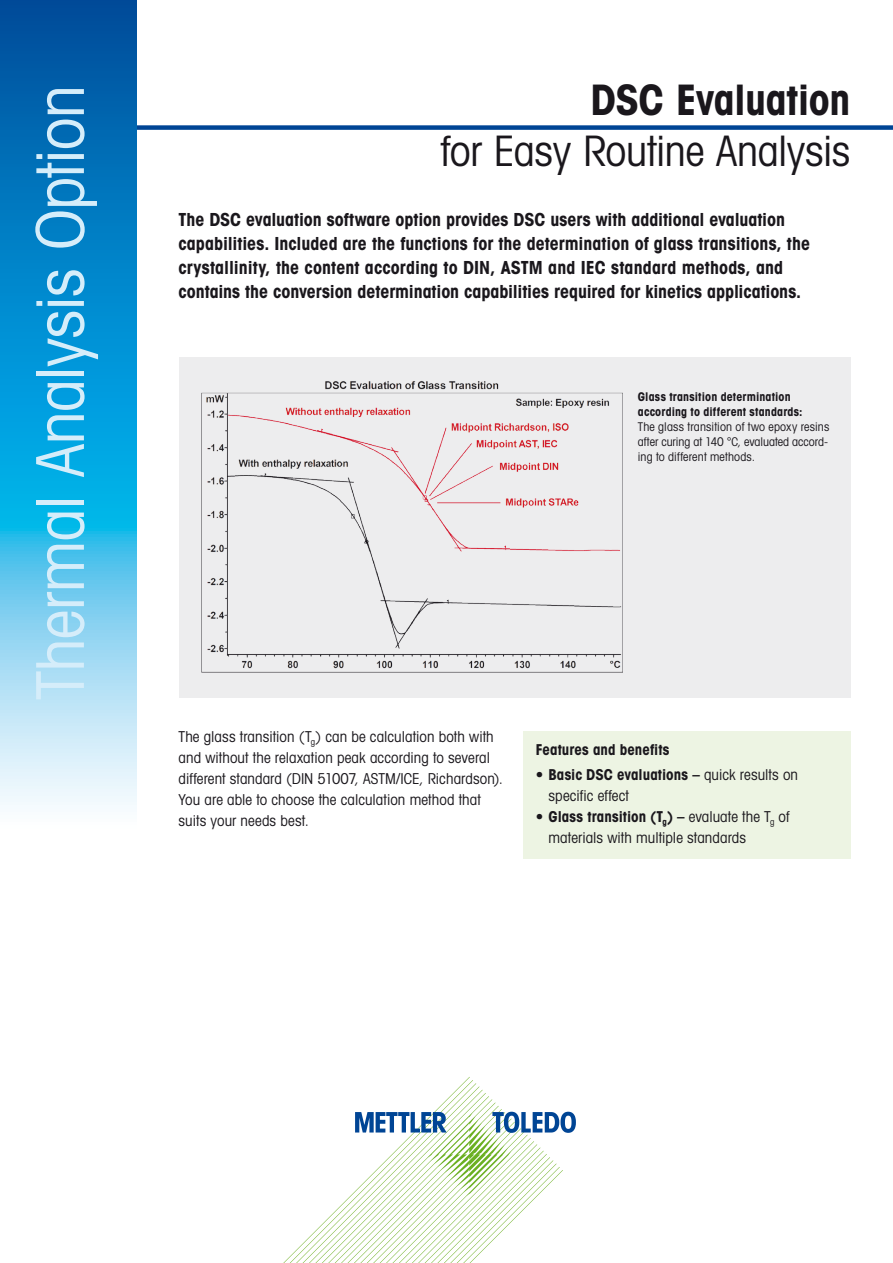
<style>
.page{position:relative;width:893px;height:1263px;background:#fff}
.page>*{position:absolute;margin:0;border:0;box-sizing:border-box;transform-origin:0 0}
.t1{font:66px "Avant Gardefor MT Bk";letter-spacing:-.015em;color:#d5edfa}
.t2{font:42px/51px "Avant Gardefor MT Bk";letter-spacing:-.01em;color:#1a171c;text-align:right}
.Lead_12_16{font:18px/24px "Avant Gardefor MT Bd";color:#1a171c}
.Lead_with_bulletpoin{font:15px/21px "Avant Gardefor MT Bk";letter-spacing:.005em;color:#1a171c}
.Running_Text_10_14{font:15px "Avant Gardefor MT Bd";letter-spacing:.005em;color:#1a171c}
._10_Lead_with_bullet{font:12px/15px "Avant Gardefor MT Bk";letter-spacing:.005em;color:#1a171c;text-align:justify}
._10_Lead_with_bullet-2{font:12px/15px "Avant Gardefor MT Bd";letter-spacing:.015em;color:#1a171c}
.s1{font-family:"Avant Gardefor MT Bd"}
</style>
<div class="page">
<div style="left:111px;top:125px;width:782px;height:5px;background:#004595"></div>
<svg style="left:283px;top:1077px;width:293px;height:186px"></svg>
<svg style="left:0;top:0;width:136px;height:805px"></svg>
<div style="left:523px;top:731px;width:327px;height:128px;background:#edf4e3"></div>
<div style="left:179px;top:357px;width:671px;height:340px;background:#ededee"></div>
<img style="left:202px;top:381px;width:421px;height:292px">
<p class="t1" style="left:19px;top:700px;width:616px;rotate:-90deg">Thermal Analysis Option</p>
<p class="t2" style="left:441px;top:74px;width:411px"><span class="s1">DSC Evaluation<br></span>for Easy Routine Analysis</p>
<p class="Lead_12_16" style="left:179px;top:207px;width:633px">The DSC evaluation software option provides DSC users with additional evaluation capabilities. Included are the functions for the determination of glass transitions, the crystallinity, the content according to DIN, ASTM and IEC standard methods, and contains the conversion determination capabilities required for kinetics applications.</p>
<p class="_10_Lead_with_bullet-2" style="left:638px;top:389px;width:166px">Glass transition determination according to different standards:</p>
<p class="_10_Lead_with_bullet" style="left:638px;top:419px;width:193px">The glass transition of two epoxy resins after curing at 140 °C, evaluated accord&shy;ing to different methods.</p>
<p class="Lead_with_bulletpoin" style="left:179px;top:726px;width:326px">The glass transition (T<sub>g</sub>) can be calculation both with and without the relaxation peak according to several different standard (DIN 51007, ASTM/ICE, Richardson).<br>You are able to choose the calculation method that suits your needs best.</p>
<p class="Running_Text_10_14" style="left:536px;top:740px;width:135px">Features and benefits</p>
<p class="Lead_with_bulletpoin" style="left:549px;top:764px;width:251px;text-indent:-13px"><span class="s1">• Basic DSC evaluations –</span> quick results on specific effect</p>
<p class="Lead_with_bulletpoin" style="left:549px;top:806px;width:242px;text-indent:-13px"><span class="s1">• Glass transition (T</span><sub>g</sub><span class="s1">) –</span> evaluate the T<sub>g</sub> of materials with multiple standards</p>
</div>
